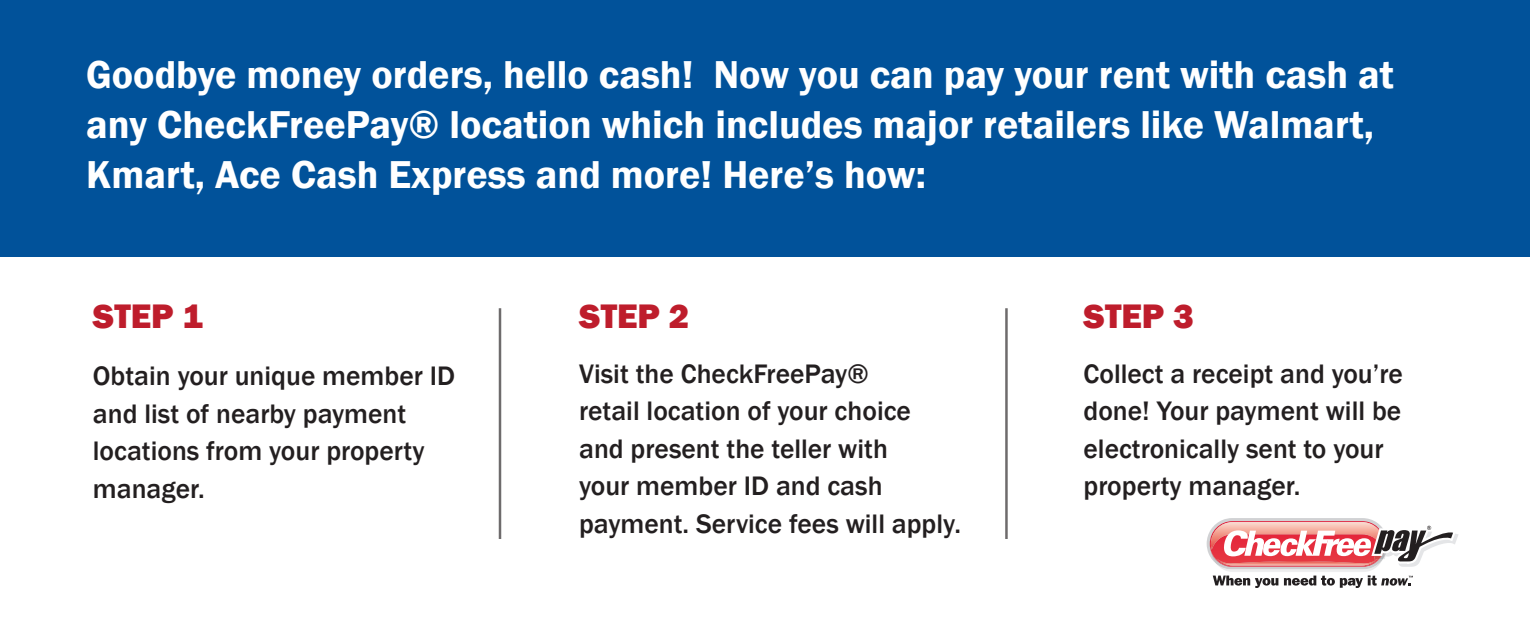
<style>
.page{position:relative;width:1530px;height:630px;background:#fff}
.page>*{position:absolute;margin:0;border:0;box-sizing:border-box;transform-origin:0 0}
.t1{font:600 40px/50px "Franklin Gothic";color:#fff}
.t2{font:800 35px "Franklin Gothic";color:#be1d2c}
.t3{font:500 27.5px/37.5px "Franklin Gothic";color:#231f20}
</style>
<div class="page">
<div style="left:0;top:0;width:1530px;height:256px;background:#01529a"></div>
<svg style="left:1207px;top:518px;width:251px;height:51px"></svg>
<svg style="left:1213px;top:576px;width:65px;height:12px"></svg>
<svg style="left:1284px;top:575px;width:129px;height:13px"></svg>
<hr style="left:499px;top:308px;width:2px;height:231px;background:#231f20">
<hr style="left:1005px;top:308px;width:3px;height:231px;background:#231f20">
<h1 class="t1" style="left:86px;top:50px;width:1309px">Goodbye money orders, hello cash! Now you can pay your rent with cash at any CheckFreePay® location which includes major retailers like Walmart,<br>Kmart, Ace Cash Express and more! Here’s how:</h1>
<p class="t2" style="left:93px;top:293px;width:112px">STEP 1</p>
<p class="t2" style="left:579px;top:293px;width:112px">STEP 2</p>
<p class="t2" style="left:1084px;top:293px;width:112px">STEP 3</p>
<p class="t3" style="left:93px;top:358px;width:364px">Obtain your unique member ID and list of nearby payment locations from your property manager.</p>
<p class="t3" style="left:579px;top:355px;width:383px">Visit the CheckFreePay®<br>retail location of your choice and present the teller with<br>your member ID and cash payment. Service fees will apply.</p>
<p class="t3" style="left:1084px;top:355px;width:321px">Collect a receipt and you’re done! Your payment will be electronically sent to your property manager.</p>
</div>
